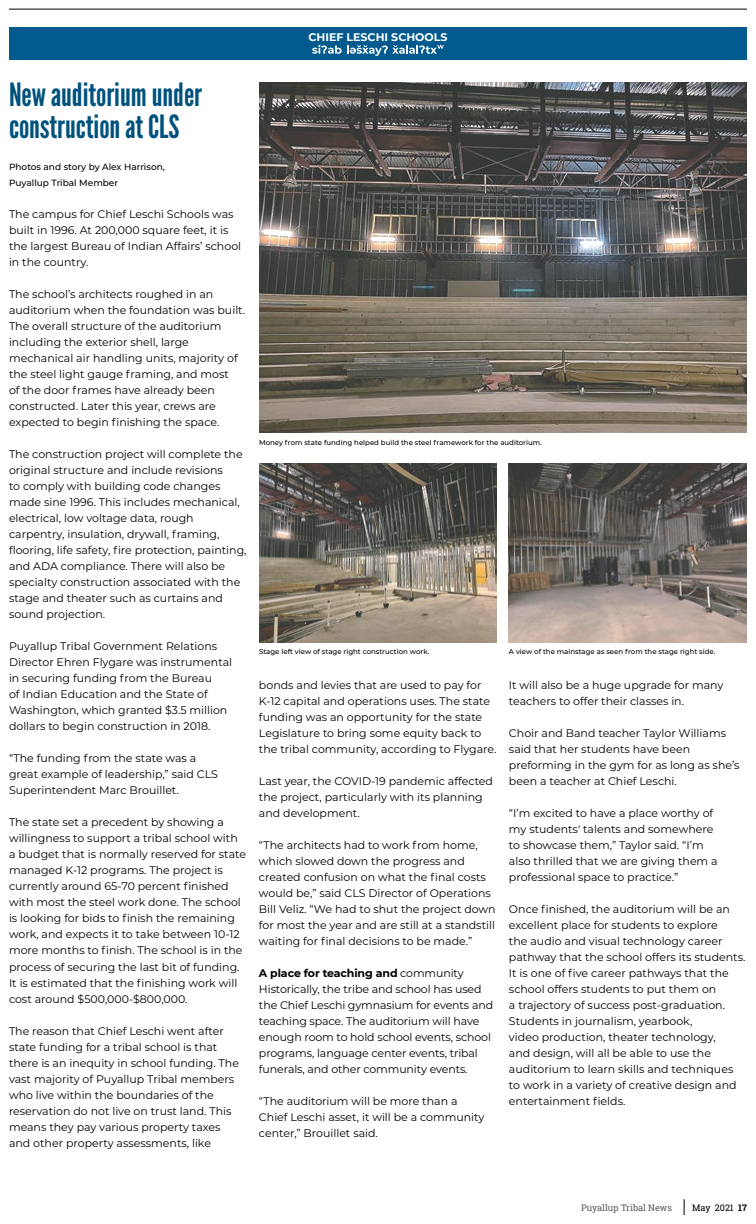
<style>
.page{position:relative;width:756px;height:1224px;background:#fff}
.page>*{position:absolute;margin:0;border:0;box-sizing:border-box;transform-origin:0 0}
.t1{font:32px/32px "League Gothic";color:#00527d}
.t2{font:11px/16px "Montserrat";color:#000}
.t3{font:700 11px "Montserrat";color:#fff}
.t4{font:500 9px/16px "Montserrat";color:#000}
.t5{font:9px "Roboto Slab";color:#58595b}
.t6{font:9px "Roboto Slab";color:#000}
.t7{font:500 7px "Montserrat";color:#000}
.s1{font-weight:700}
</style>
<div class="page">
<svg style="left:684px;top:1199px;width:1px;height:16px"></svg>
<hr style="left:9px;top:9px;width:738px;height:1px;background:#000">
<div style="left:9px;top:27px;width:738px;height:32px;background:#005a8d"></div>
<svg style="left:312px;top:45px;width:132px;height:11px"></svg>
<img style="left:259px;top:83px;width:488px;height:350px">
<img style="left:509px;top:464px;width:238px;height:178px">
<img style="left:259px;top:464px;width:238px;height:178px">
<p class="t3" style="left:309px;top:29px;width:140px">CHIEF LESCHI SCHOOLS</p>
<h1 class="t1" style="left:9px;top:79px;width:195px">New auditorium under construction at CLS</h1>
<p class="t4" style="left:9px;top:159px;width:157px">Photos and story by Alex Harrison,<br>Puyallup Tribal Member</p>
<p class="t2" style="left:9px;top:206px;width:234px">The campus for Chief Leschi Schools was built in 1996. At 200,000 square feet, it is the largest Bureau of Indian Affairs’ school in the country.</p>
<p class="t2" style="left:9px;top:286px;width:238px">The school’s architects roughed in an auditorium when the foundation was built.<br>The overall structure of the auditorium including the exterior shell, large mechanical air handling units, majority of the steel light gauge framing, and most<br>of the door frames have already been constructed. Later this year, crews are expected to begin finishing the space.</p>
<p class="t2" style="left:9px;top:446px;width:239px">The construction project will complete the original structure and include revisions<br>to comply with building code changes made sine 1996. This includes mechanical, electrical, low voltage data, rough carpentry, insulation, drywall, framing, flooring, life safety, fire protection, painting, and ADA compliance. There will also be specialty construction associated with the stage and theater such as curtains and sound projection.</p>
<p class="t2" style="left:9px;top:638px;width:225px">Puyallup Tribal Government Relations Director Ehren Flygare was instrumental in securing funding from the Bureau<br>of Indian Education and the State of Washington, which granted $3.5 million dollars to begin construction in 2018.</p>
<p class="t2" style="left:9px;top:750px;width:210px">“The funding from the state was a great example of leadership,” said CLS<br>Superintendent Marc Brouillet.</p>
<p class="t2" style="left:9px;top:814px;width:239px">The state set a precedent by showing a willingness to support a tribal school with a budget that is normally reserved for state managed K-12 programs. The project is currently around 65-70 percent finished with most the steel work done. The school is looking for bids to finish the remaining work, and expects it to take between 10-12 more months to finish. The school is in the process of securing the last bit of funding.<br>It is estimated that the finishing work will cost around $500,000-$800,000.</p>
<p class="t2" style="left:9px;top:1022px;width:232px">The reason that Chief Leschi went after state funding for a tribal school is that there is an inequity in school funding. The vast majority of Puyallup Tribal members who live within the boundaries of the reservation do not live on trust land. This means they pay various property taxes and other property assessments, like</p>
<p class="t7" style="left:259px;top:438px;width:284px">Money from state funding helped build the steel framework for the auditorium.</p>
<p class="t7" style="left:259px;top:646px;width:172px">Stage left view of stage right construction work.</p>
<p class="t7" style="left:509px;top:646px;width:208px">A view of the mainstage as seen from the stage right side.</p>
<p class="t2" style="left:259px;top:677px;width:239px">bonds and levies that are used to pay for K-12 capital and operations uses. The state funding was an opportunity for the state Legislature to bring some equity back to the tribal community, according to Flygare.</p>
<p class="t2" style="left:259px;top:773px;width:236px">Last year, the COVID-19 pandemic affected the project, particularly with its planning and development.</p>
<p class="t2" style="left:259px;top:837px;width:238px">“The architects had to work from home, which slowed down the progress and created confusion on what the final costs would be,” said CLS Director of Operations Bill Veliz. “We had to shut the project down for most the year and are still at a standstill waiting for final decisions to be made.”</p>
<p class="t2" style="left:259px;top:965px;width:236px"><span class="s1">A place for teaching and</span> community Historically, the tribe and school has used the Chief Leschi gymnasium for events and teaching space. The auditorium will have enough room to hold school events, school programs, language center events, tribal funerals, and other community events.</p>
<p class="t2" style="left:259px;top:1093px;width:227px">“The auditorium will be more than a<br>Chief Leschi asset, it will be a community center,” Brouillet said.</p>
<p class="t2" style="left:509px;top:677px;width:216px">It will also be a huge upgrade for many teachers to offer their classes in.</p>
<p class="t2" style="left:509px;top:725px;width:232px">Choir and Band teacher Taylor Williams said that her students have been preforming in the gym for as long as she’s been a teacher at Chief Leschi.</p>
<p class="t2" style="left:509px;top:805px;width:210px">“I’m excited to have a place worthy of my students' talents and somewhere to showcase them,” Taylor said. “I’m also thrilled that we are giving them a professional space to practice.”</p>
<p class="t2" style="left:509px;top:901px;width:238px">Once finished, the auditorium will be an excellent place for students to explore<br>the audio and visual technology career pathway that the school offers its students.<br>It is one of five career pathways that the school offers students to put them on<br>a trajectory of success post-graduation.<br>Students in journalism, yearbook,<br>video production, theater technology,<br>and design, will all be able to use the auditorium to learn skills and techniques to work in a variety of creative design and entertainment fields.</p>
<p class="t5" style="left:581px;top:1202px;width:92px">Puyallup Tribal News</p>
<p class="t6" style="left:692px;top:1202px;width:56px">May 2021 <span class="s1">17</span></p>
</div>
